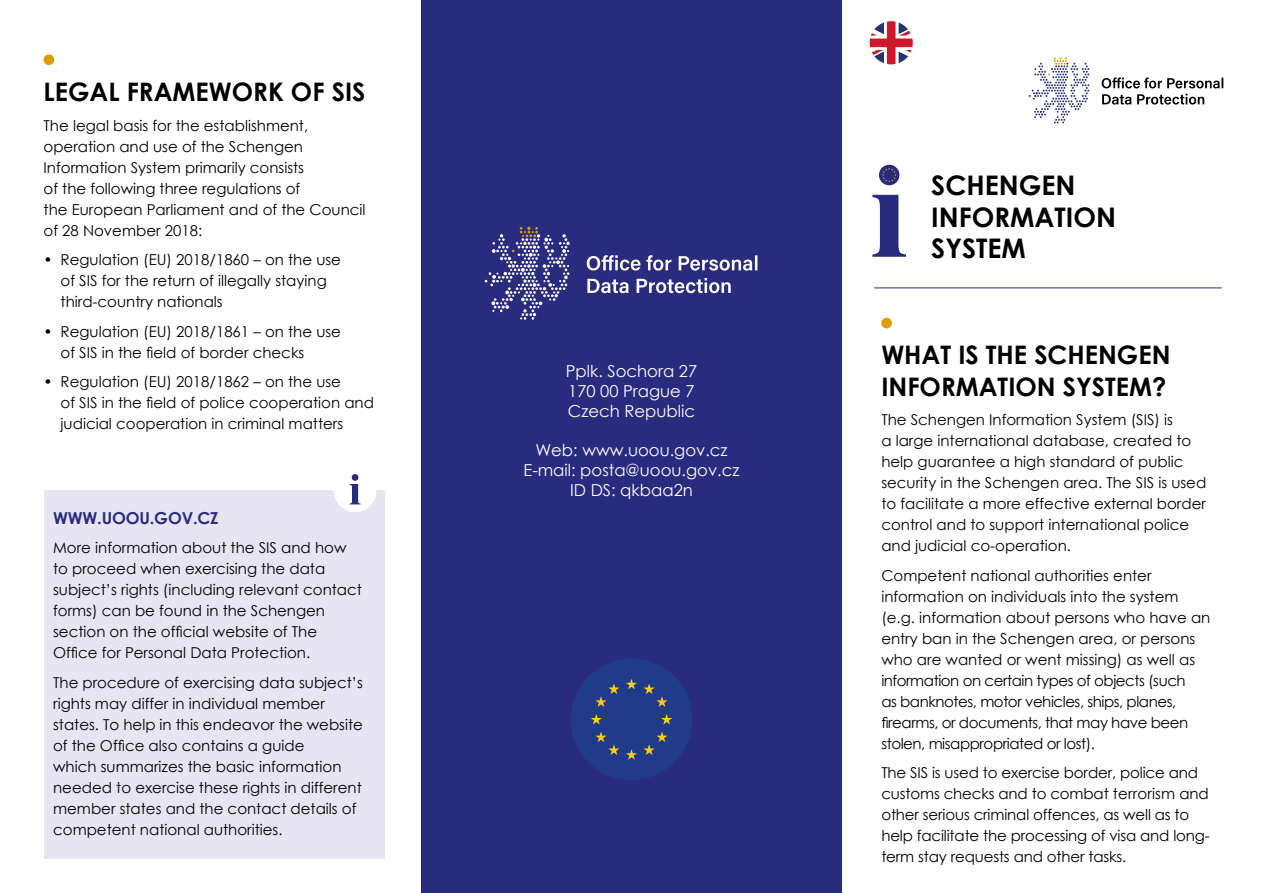
<style>
.page{position:relative;width:1263px;height:893px;background:#fff}
.page>*{position:absolute;margin:0;border:0;box-sizing:border-box;transform-origin:0 0}
.t1{font:700 27px/31.5px "Century Gothic";color:#000}
.t2{font:700 25.5px/31.5px "Century Gothic";color:#000}
.t3{font:16.5px/19.8px "Century Gothic";color:#fff}
.t4{font:700 16.5px "Century Gothic";letter-spacing:-.01em;color:#292c7e}
.t5{font:15px/21px "Century Gothic";color:#000}
</style>
<div class="page">
<div style="left:421px;top:0;width:421px;height:893px;background:#292c7e"></div>
<svg style="left:485px;top:227px;width:85px;height:93px"></svg>
<svg style="left:587px;top:255px;width:170px;height:16px"></svg>
<svg style="left:587px;top:279px;width:41px;height:14px"></svg>
<svg style="left:636px;top:278px;width:95px;height:15px"></svg>
<div style="left:881px;top:318px;width:11px;height:10px;background:#dd9d00;border-radius:50%"></div>
<div style="left:571px;top:658px;width:121px;height:122px;background:#203c89;border-radius:50%"></div>
<svg style="left:643px;top:683px;width:24px;height:24px"></svg>
<svg style="left:595px;top:683px;width:24px;height:24px"></svg>
<svg style="left:643px;top:732px;width:24px;height:23px"></svg>
<svg style="left:595px;top:732px;width:24px;height:23px"></svg>
<svg style="left:626px;top:679px;width:11px;height:10px"></svg>
<svg style="left:626px;top:749px;width:11px;height:11px"></svg>
<svg style="left:661px;top:714px;width:11px;height:10px"></svg>
<svg style="left:591px;top:714px;width:11px;height:10px"></svg>
<svg style="left:870px;top:21px;width:43px;height:43px"></svg>
<svg style="left:872px;top:165px;width:34px;height:92px"></svg>
<div style="left:44px;top:54px;width:10px;height:11px;background:#dd9d00;border-radius:50%"></div>
<div style="left:44px;top:491px;width:340px;height:368px;background:#e7e5f3"></div>
<div style="left:334px;top:470px;width:42px;height:42px;background:#fff;border-radius:50%"></div>
<svg style="left:350px;top:474px;width:11px;height:30px"></svg>
<hr style="left:874px;top:288px;width:348px;height:1px;background:#292c7e">
<svg style="left:1029px;top:57px;width:60px;height:66px"></svg>
<svg style="left:1101px;top:77px;width:122px;height:11px"></svg>
<svg style="left:1102px;top:94px;width:29px;height:11px"></svg>
<svg style="left:1137px;top:94px;width:67px;height:11px"></svg>
<h2 class="t2" style="left:44px;top:75px;width:323px">LEGAL FRAMEWORK OF SIS</h2>
<p class="t5" style="left:44px;top:114px;width:323px">The legal basis for the establishment, operation and use of the Schengen Information System primarily consists<br>of the following three regulations of<br>the European Parliament and of the Council of 28 November 2018:</p>
<p class="t5" style="left:61px;top:249px;width:282px;text-indent:-17px">• Regulation (EU) 2018/1860 – on the use of SIS for the return of illegally staying third-country nationals</p>
<p class="t5" style="left:61px;top:320px;width:282px;text-indent:-17px">• Regulation (EU) 2018/1861 – on the use of SIS in the field of border checks</p>
<p class="t5" style="left:61px;top:371px;width:315px;text-indent:-17px">• Regulation (EU) 2018/1862 – on the use<br>of SIS in the field of police cooperation and judicial cooperation in criminal matters</p>
<p class="t4" style="left:53px;top:508px;width:167px">WWW.UOOU.GOV.CZ</p>
<p class="t5" style="left:53px;top:537px;width:310px">More information about the SIS and how to proceed when exercising the data subject’s rights (including relevant contact forms) can be found in the Schengen section on the official website of The Office for Personal Data Protection.</p>
<p class="t5" style="left:53px;top:672px;width:311px">The procedure of exercising data subject’s rights may differ in individual member states. To help in this endeavor the website of the Office also contains a guide<br>which summarizes the basic information needed to exercise these rights in different member states and the contact details of competent national authorities.</p>
<p class="t3" style="left:566px;top:361px;width:133px">Pplk. Sochora 27<br>170 00 Prague 7<br>Czech Republic</p>
<p class="t3" style="left:523px;top:440px;width:218px;text-align:center">Web: www.uoou.gov.cz<br>E-mail: posta@uoou.gov.cz<br>ID DS: qkbaa2n</p>
<h1 class="t1" style="left:931px;top:169px;width:186px">SCHENGEN<br>INFORMATION<br>SYSTEM</h1>
<h2 class="t2" style="left:881px;top:339px;width:291px">WHAT IS THE SCHENGEN<br>INFORMATION SYSTEM?</h2>
<p class="t5" style="left:881px;top:409px;width:326px">The Schengen Information System (SIS) is<br>a large international database, created to help guarantee a high standard of public security in the Schengen area. The SIS is used to facilitate a more effective external border control and to support international police and judicial co-operation.</p>
<p class="t5" style="left:881px;top:565px;width:331px">Competent national authorities enter information on individuals into the system (e.g. information about persons who have an entry ban in the Schengen area, or persons who are wanted or went missing) as well as information on certain types of objects (such<br>as banknotes, motor vehicles, ships, planes, firearms, or documents, that may have been stolen, misappropriated or lost).</p>
<p class="t5" style="left:881px;top:762px;width:330px">The SIS is used to exercise border, police and customs checks and to combat terrorism and other serious criminal offences, as well as to help facilitate the processing of visa and long&shy;term stay requests and other tasks.</p>
</div>
